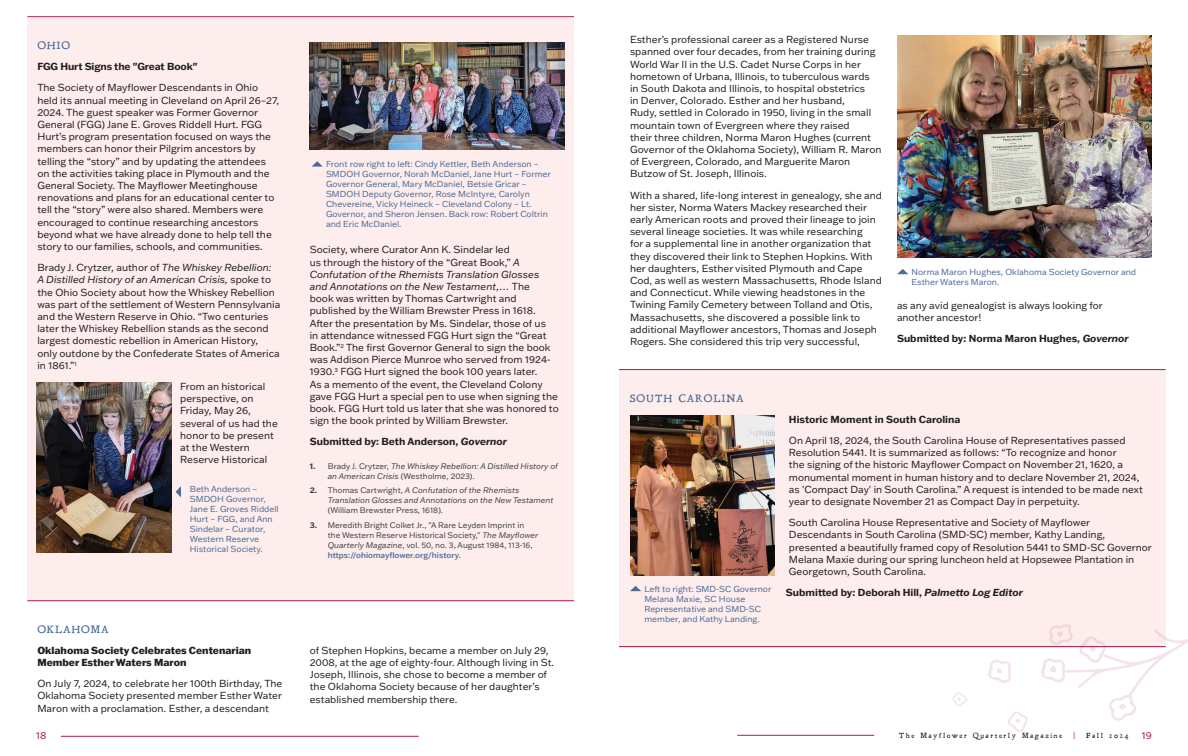
<style>
.page{position:relative;width:1188px;height:756px;background:#fff}
.page>*{position:absolute;margin:0;border:0;box-sizing:border-box;transform-origin:0 0}
.t1{font:10px/12.2px "Franklin Gothic ATF";color:#231f20}
.t2{font:700 10px "Franklin Gothic ATF";color:#231f20}
.t3{font:800 10px/12.2px "Franklin Gothic ATF";color:#231f20}
.t4{font:10px "Leander";letter-spacing:.08em;color:#4d6b96}
.t5{font:10px "Franklin Gothic ATF";color:#a91d50}
.t6{font:8.5px/10px "Franklin Gothic ATF";color:#4d6b96}
.t7{font:8px/10px "Franklin Gothic ATF";color:#414243}
.t8{font:italic 8px/10px "Franklin Gothic ATF";color:#414243}
.t9{font:7px "Leander";letter-spacing:.2em;color:#231f20}
.t10{font:7px "Franklin Gothic ATF";color:#a91d50}
.s1{font-style:italic}
.s2{font-weight:700;font-style:normal}
.s3{font-style:normal}
.s4{font-weight:700}
.s5{font-weight:500;color:#4d6b96}
.s6{font-weight:500;color:#5f759e}
</style>
<div class="page">
<hr style="left:61px;top:736px;width:358px;height:1px;background:#a91d50">
<hr style="left:737px;top:735px;width:137px;height:1px;background:#a91d50">
<div style="left:27px;top:18px;width:547px;height:583px;background:#fdedec"></div>
<div style="left:619px;top:371px;width:547px;height:277px;background:#fdedec"></div>
<hr style="left:27px;top:16px;width:547px;height:1px;background:#a91d50">
<hr style="left:27px;top:600px;width:547px;height:1px;background:#a91d50">
<hr style="left:619px;top:369px;width:547px;height:1px;background:#a91d50">
<hr style="left:619px;top:646px;width:547px;height:1px;background:#a91d50">
<svg style="left:312px;top:161px;width:11px;height:6px"></svg>
<svg style="left:176px;top:486px;width:5px;height:11px"></svg>
<img style="left:36px;top:383px;width:135px;height:170px">
<img style="left:310px;top:42px;width:255px;height:108px">
<img style="left:897px;top:36px;width:255px;height:222px">
<img style="left:630px;top:416px;width:145px;height:160px">
<svg style="left:897px;top:269px;width:11px;height:5px"></svg>
<svg style="left:630px;top:586px;width:11px;height:5px"></svg>
<svg style="left:988px;top:660px;width:23px;height:23px"></svg>
<svg style="left:1008px;top:711px;width:20px;height:21px"></svg>
<svg style="left:1040px;top:624px;width:148px;height:97px"></svg>
<svg style="left:952px;top:692px;width:15px;height:14px"></svg>
<p class="t4" style="left:37px;top:39px;width:34px">OHIO</p>
<p class="t2" style="left:37px;top:60px;width:162px">FGG Hurt Signs the "Great Book"</p>
<p class="t1" style="left:37px;top:82px;width:244px">The Society of Mayflower Descendants in Ohio held its annual meeting in Cleveland on April 26–27, 2024. The guest speaker was Former Governor General (FGG) Jane E. Groves Riddell Hurt. FGG Hurt’s program presentation focused on ways the members can honor their Pilgrim ancestors by telling the “story” and by updating the attendees on the activities taking place in Plymouth and the General Society. The Mayflower Meetinghouse renovations and plans for an educational center to tell the “story” were also shared. Members were encouraged to continue researching ancestors beyond what we have already done to help tell the story to our families, schools, and communities.</p>
<p class="t1" style="left:37px;top:261px;width:244px">Brady J. Crytzer, author of <span class="s1">The Whiskey Rebellion:<br>A Distilled History of an American Crisis,</span> spoke to the Ohio Society about how the Whiskey Rebellion was part of the settlement of Western Pennsylvania and the Western Reserve in Ohio. “Two centuries later the Whiskey Rebellion stands as the second largest domestic rebellion in American History, only outdone by the Confederate States of America in 1861.”<sup>1</sup></p>
<p class="t1" style="left:180px;top:380px;width:99px">From an historical perspective, on<br>Friday, May 26, several of us had the honor to be present at the Western<br>Reserve Historical</p>
<p class="t6" style="left:190px;top:484px;width:90px">Beth Anderson –<br>SMDOH Governor,<br>Jane E. Groves Riddell<br>Hurt – FGG, and Ann<br>Sindelar – Curator,<br>Western Reserve<br>Historical Society.</p>
<p class="t4" style="left:37px;top:623px;width:73px">OKLAHOMA</p>
<p class="t3" style="left:37px;top:644px;width:216px">Oklahoma Society Celebrates Centenarian<br>Member Esther Waters Maron</p>
<p class="t1" style="left:37px;top:677px;width:247px;text-align:justify">On July 7, 2024, to celebrate her 100th Birthday, The Oklahoma Society presented member Esther Water Maron with a proclamation. Esther, a descendant</p>
<p class="t6" style="left:326px;top:159px;width:226px">Front row right to left: Cindy Kettler, Beth Anderson – SMDOH Governor, Norah McDaniel, Jane Hurt – Former Governor General, Mary McDaniel, Betsie Gricar – SMDOH Deputy Governor, Rose McIntyre, Carolyn Chevereine, Vicky Heineck – Cleveland Colony – Lt.<br>Governor, and Sheron Jensen. Back row: Robert Coltrin and Eric McDaniel.</p>
<p class="t1" style="left:310px;top:244px;width:251px">Society, where Curator Ann K. Sindelar led<br>us through the history of the “Great Book,” <span class="s1">A Confutation of the Rhemists Translation Glosses and Annotations on the New Testament</span>,… The<br>book was written by Thomas Cartwright and published by the William Brewster Press in 1618.<br>After the presentation by Ms. Sindelar, those of us<br>in attendance witnessed FGG Hurt sign the “Great Book.”<sup>2</sup> The first Governor General to sign the book was Addison Pierce Munroe who served from 1924- 1930.<sup>3</sup> FGG Hurt signed the book 100 years later.<br>As a memento of the event, the Cleveland Colony gave FGG Hurt a special pen to use when signing the book. FGG Hurt told us later that she was honored to sign the book printed by William Brewster.</p>
<p class="t2" style="left:310px;top:435px;width:199px">Submitted by: Beth Anderson, <span class="s1">Governor</span></p>
<p class="t8" style="left:328px;top:461px;width:232px;text-indent:-18px"><span class="s2">1.</span> <span class="s3">Brady J. Crytzer,</span> The Whiskey Rebellion: A Distilled History of an American Crisis <span class="s3">(Westholme, 2023).</span></p>
<p class="t8" style="left:328px;top:485px;width:227px;text-indent:-18px"><span class="s2">2.</span> <span class="s3">Thomas Cartwright,</span> A Confutation of the Rhemists<br>Translation Glosses and Annotations on the New Testament</p>
<p class="t7" style="left:328px;top:505px;width:117px">(William Brewster Press, 1618).</p>
<p class="t7" style="left:328px;top:520px;width:212px;text-indent:-18px"><span class="s4">3.</span> Meredith Bright Colket Jr., "A Rare Leyden Imprint in the Western Reserve Historical Society," <span class="s1">The Mayflower Quarterly Magazine</span>, vol. 50, no. 3, August 1984, 113-16, <span class="s5">https://ohiomayflower.org/history</span><span class="s6">.</span></p>
<p class="t1" style="left:310px;top:644px;width:246px">of Stephen Hopkins, became a member on July 29, 2008, at the age of eighty-four. Although living in St.<br>Joseph, Illinois, she chose to become a member of the Oklahoma Society because of her daughter’s established membership there.</p>
<p class="t1" style="left:630px;top:33px;width:253px">Esther’s professional career as a Registered Nurse spanned over four decades, from her training during World War II in the U.S. Cadet Nurse Corps in her hometown of Urbana, Illinois, to tuberculous wards<br>in South Dakota and Illinois, to hospital obstetrics<br>in Denver, Colorado. Esther and her husband,<br>Rudy, settled in Colorado in 1950, living in the small mountain town of Evergreen where they raised<br>their three children, Norma Maron Hughes (current Governor of the Oklahoma Society), William R. Maron of Evergreen, Colorado, and Marguerite Maron Butzow of St. Joseph, Illinois.</p>
<p class="t1" style="left:630px;top:189px;width:254px">With a shared, life-long interest in genealogy, she and her sister, Norma Waters Mackey researched their early American roots and proved their lineage to join several lineage societies. It was while researching<br>for a supplemental line in another organization that they discovered their link to Stephen Hopkins. With her daughters, Esther visited Plymouth and Cape Cod, as well as western Massachusetts, Rhode Island and Connecticut. While viewing headstones in the Twining Family Cemetery between Tolland and Otis, Massachusetts, she discovered a possible link to additional Mayflower ancestors, Thomas and Joseph Rogers. She considered this trip very successful,</p>
<p class="t6" style="left:912px;top:266px;width:226px">Norma Maron Hughes, Oklahoma Society Governor and<br>Esther Waters Maron.</p>
<p class="t1" style="left:897px;top:299px;width:207px">as any avid genealogist is always looking for another ancestor!</p>
<p class="t2" style="left:897px;top:332px;width:233px">Submitted by: Norma Maron Hughes, <span class="s1">Governor</span></p>
<p class="t4" style="left:630px;top:392px;width:115px">SOUTH CAROLINA</p>
<p class="t6" style="left:644px;top:583px;width:129px">Left to right: SMD-SC Governor<br>Melana Maxie, SC House<br>Representative and SMD-SC member, and Kathy Landing.</p>
<p class="t2" style="left:789px;top:412px;width:173px">Historic Moment in South Carolina</p>
<p class="t1" style="left:789px;top:434px;width:356px">On April 18, 2024, the South Carolina House of Representatives passed Resolution 5441. It is summarized as follows: “To recognize and honor<br>the signing of the historic Mayflower Compact on November 21, 1620, a monumental moment in human history and to declare November 21, 2024, as 'Compact Day' in South Carolina.” A request is intended to be made next year to designate November 21 as Compact Day in perpetuity.</p>
<p class="t1" style="left:789px;top:516px;width:365px">South Carolina House Representative and Society of Mayflower Descendants in South Carolina (SMD-SC) member, Kathy Landing, presented a beautifully framed copy of Resolution 5441 to SMD-SC Governor Melana Maxie during our spring luncheon held at Hopsewee Plantation in Georgetown, South Carolina.</p>
<p class="t2" style="left:786px;top:586px;width:239px">Submitted by: Deborah Hill, <span class="s1">Palmetto Log Editor</span></p>
<p class="t5" style="left:36px;top:729px;width:12px">18</p>
<p class="t9" style="left:899px;top:731px;width:165px">The Mayflower Quarterly Magazine</p>
<p class="t10" style="left:1073px;top:730px;width:4px">|</p>
<p class="t9" style="left:1086px;top:731px;width:44px">Fall 2024</p>
<p class="t5" style="left:1142px;top:729px;width:12px">19</p>
</div>
